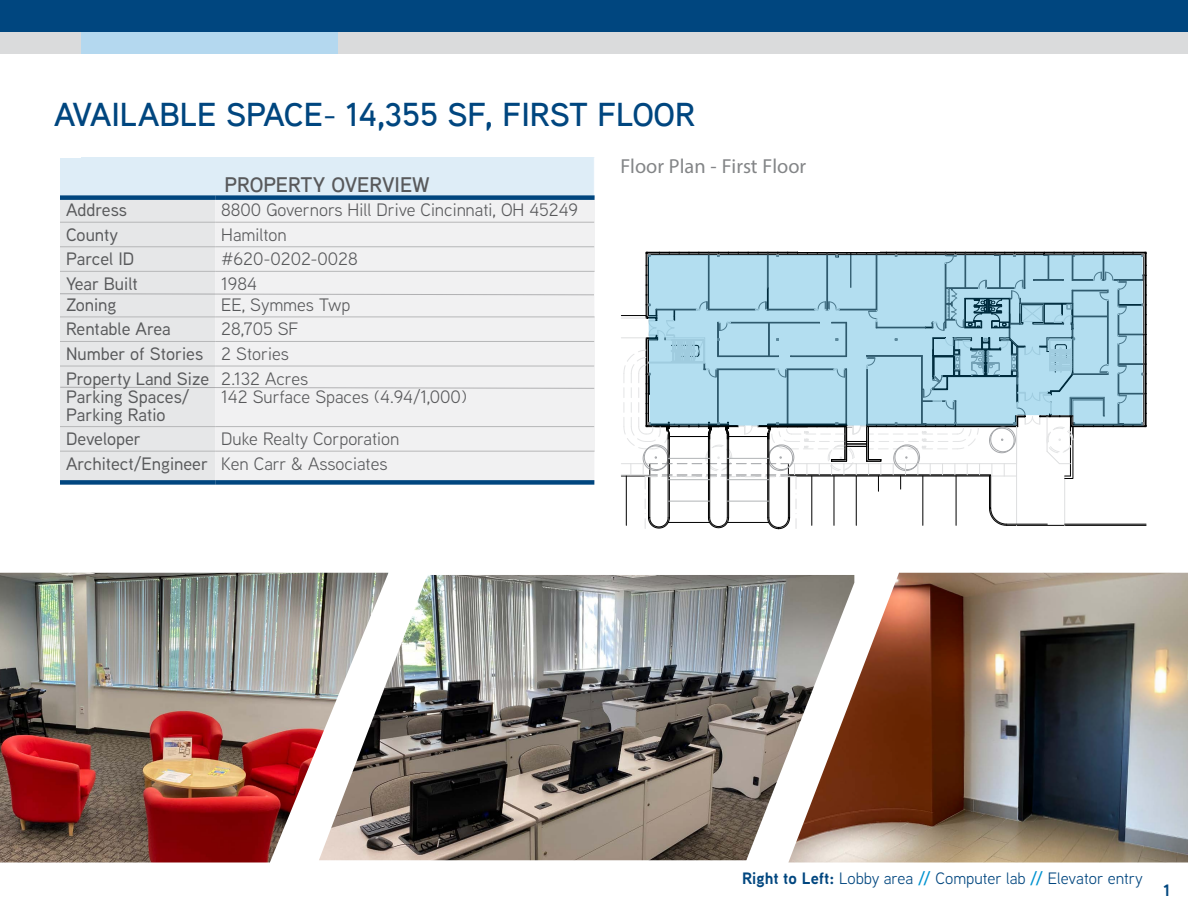
<style>
.page{position:relative;width:1188px;height:918px;background:#fff}
.page>*{position:absolute;margin:0;border:0;box-sizing:border-box;transform-origin:0 0}
.t1{font:600 33px "Aaux Next";color:#00467f}
.t2{font:600 21px "Aaux Next";letter-spacing:-.005em;color:#58595b}
.t3{font:20.4px "Gotham";color:#838587}
.t4{font:18px/21px "Aaux Next";color:#58595b}
.t5{font:500 18px/24.6px "Aaux Next";color:#58595b}
.t6{font:16.5px "Aaux Next";color:#00467f}
.t7{font:700 16.5px "Aaux Next";color:#00467f}
.s1{font-weight:400}
.s2{font-weight:500}
.s3{font-weight:700}
.s4{font-weight:600;color:#0093d0}
</style>
<div class="page">
<div style="left:0;top:32px;width:1188px;height:22px;background:#dadbdc"></div>
<div style="left:0;top:0;width:1188px;height:32px;background:#00467f"></div>
<div style="left:81px;top:32px;width:257px;height:22px;background:#b4d8ef"></div>
<div style="left:60px;top:157px;width:534px;height:41px;background:#deedf7"></div>
<div style="left:60px;top:200px;width:155px;height:280px;background:#e6e7e8"></div>
<div style="left:215px;top:200px;width:379px;height:280px;background:#f1f1f2"></div>
<svg style="left:594px;top:200px;width:1px;height:71px"></svg>
<svg style="left:594px;top:318px;width:1px;height:48px"></svg>
<hr style="left:594px;top:366px;width:1px;height:61px;background:#f1f1f2">
<svg style="left:594px;top:427px;width:1px;height:24px"></svg>
<div style="left:60px;top:195px;width:155px;height:5px;background:#00467f"></div>
<div style="left:215px;top:195px;width:380px;height:5px;background:#00467f"></div>
<div style="left:60px;top:480px;width:155px;height:5px;background:#00467f"></div>
<div style="left:215px;top:480px;width:379px;height:5px;background:#00467f"></div>
<hr style="left:60px;top:222px;width:155px;height:1px;background:#b6b7b8">
<hr style="left:215px;top:222px;width:379px;height:1px;background:#b6b7b8">
<hr style="left:60px;top:247px;width:155px;height:1px;background:#b6b7b8">
<hr style="left:215px;top:247px;width:379px;height:1px;background:#b6b7b8">
<hr style="left:60px;top:271px;width:155px;height:1px;background:#b6b7b8">
<hr style="left:215px;top:271px;width:380px;height:1px;background:#b6b7b8">
<hr style="left:60px;top:317px;width:155px;height:1px;background:#b6b7b8">
<hr style="left:215px;top:317px;width:380px;height:1px;background:#b6b7b8">
<hr style="left:60px;top:341px;width:155px;height:1px;background:#b6b7b8">
<hr style="left:215px;top:341px;width:379px;height:1px;background:#b6b7b8">
<hr style="left:60px;top:366px;width:155px;height:1px;background:#b6b7b8">
<hr style="left:215px;top:366px;width:379px;height:1px;background:#b6b7b8">
<hr style="left:60px;top:426px;width:155px;height:1px;background:#b6b7b8">
<hr style="left:215px;top:426px;width:379px;height:1px;background:#b6b7b8">
<hr style="left:60px;top:451px;width:155px;height:1px;background:#b6b7b8">
<hr style="left:215px;top:451px;width:380px;height:1px;background:#b6b7b8">
<svg style="left:621px;top:252px;width:526px;height:278px"></svg>
<hr style="left:851px;top:227px;width:1px;height:60px;background:#000">
<img style="left:388px;top:575px;width:400px;height:285px">
<img style="left:788px;top:573px;width:400px;height:289px">
<img style="left:0;top:573px;width:388px;height:289px">
<svg style="left:648px;top:255px;width:495px;height:171px;background:#a3cee0"></svg>
<div style="left:798px;top:201px;width:81px;height:51px;background:#fff"></div>
<svg style="left:60px;top:293px;width:534px;height:2px"></svg>
<svg style="left:60px;top:387px;width:535px;height:2px"></svg>
<h1 class="t1" style="left:54px;top:92px;width:643px">AVAILABLE SPACE- 14,355 SF, FIRST FLOOR</h1>
<p class="t2" style="left:225px;top:170px;width:207px">PROPERTY OVERVIEW</p>
<p class="t5" style="left:66px;top:197px;width:63px">Address</p>
<p class="t4" style="left:221px;top:199px;width:358px">8800 Governors Hill Drive Cincinnati, OH 45249</p>
<p class="t5" style="left:66px;top:222px;width:54px">County</p>
<p class="t4" style="left:221px;top:223px;width:67px">Hamilton</p>
<p class="t5" style="left:66px;top:246px;width:70px">Parcel ID</p>
<p class="t4" style="left:221px;top:248px;width:138px">#620-0202-0028</p>
<p class="t5" style="left:66px;top:273px;width:73px;line-height:21px">Year Built<br>Zoning</p>
<p class="t4" style="left:221px;top:273px;width:131px">1984<br>EE, Symmes Twp</p>
<p class="t5" style="left:66px;top:316px;width:106px">Rentable Area</p>
<p class="t5" style="left:66px;top:316px;width:234px;text-indent:155px"><span class="s1">28,705 SF<br></span>Number of Stories <span class="s1">2 Stories<br></span>Property Land Size</p>
<p class="t5" style="left:66px;top:387px;width:125px;line-height:18px">Parking Spaces/<br>Parking Ratio</p>
<p class="t4" style="left:221px;top:369px;width:247px;line-height:18px">2.132 Acres<br>142 Surface Spaces (4.94/1,000)</p>
<p class="t4" style="left:66px;top:426px;width:335px;line-height:24.6px;text-indent:155px">Duke Realty Corporation<br><span class="s2">Architect/Engineer</span> Ken Carr &amp; Associates</p>
<p class="t5" style="left:66px;top:426px;width:76px">Developer</p>
<p class="t3" style="left:620px;top:154px;width:187px">Floor Plan - First Floor</p>
<p class="t6" style="left:742px;top:867px;width:402px"><span class="s3">Right to Left:</span> Lobby area <span class="s4">//</span> Computer lab <span class="s4">//</span> Elevator entry</p>
<p class="t7" style="left:1163px;top:878px;width:8px">1</p>
</div>
